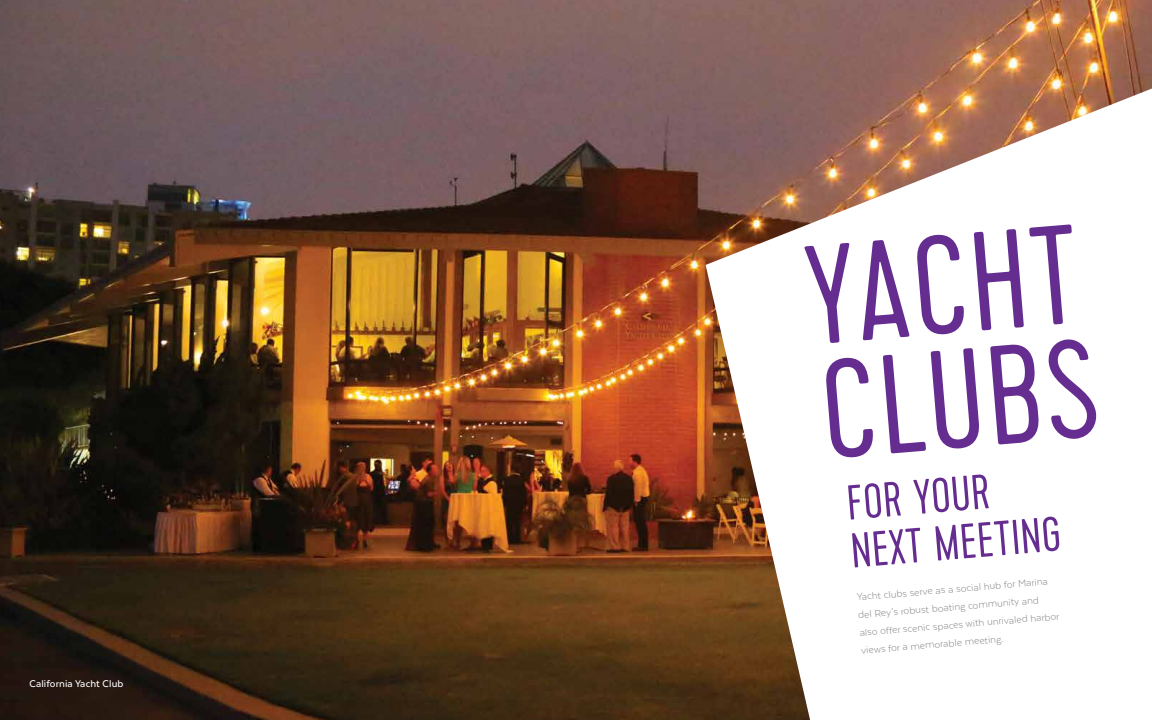
<style>
.page{position:relative;width:1152px;height:720px;background:#fff}
.page>*{position:absolute;margin:0;border:0;box-sizing:border-box;transform-origin:0 0}
.t1{font:300 140.7px/115.1px "Cervo";color:#662d91}
.t2{font:300 49px/48.2px "Cervo";color:#662d91}
.t3{font:300 11.3px/17.8px "Texta";color:#808285}
.t4{font:500 11.3px "Texta";letter-spacing:.01em;color:#fff}
</style>
<div class="page">
<img style="left:0;top:0;width:1152px;height:720px">
<svg style="left:706px;top:89px;width:446px;height:631px"></svg>
<p class="t4" style="left:30px;top:678px;width:95px">California Yacht Club</p>
<h1 class="t1" style="left:800px;top:246px;width:286px;rotate:-5deg">YACHT<br>CLUBS</h1>
<h2 class="t2" style="left:845px;top:481px;width:212px;rotate:-5deg">FOR YOUR<br>NEXT MEETING</h2>
<p class="t3" style="left:856px;top:588px;width:202px;rotate:-5deg">Yacht clubs serve as a social hub for Marina del Rey’s robust boating community and also offer scenic spaces with unrivaled harbor views for a memorable meeting.</p>
</div>
